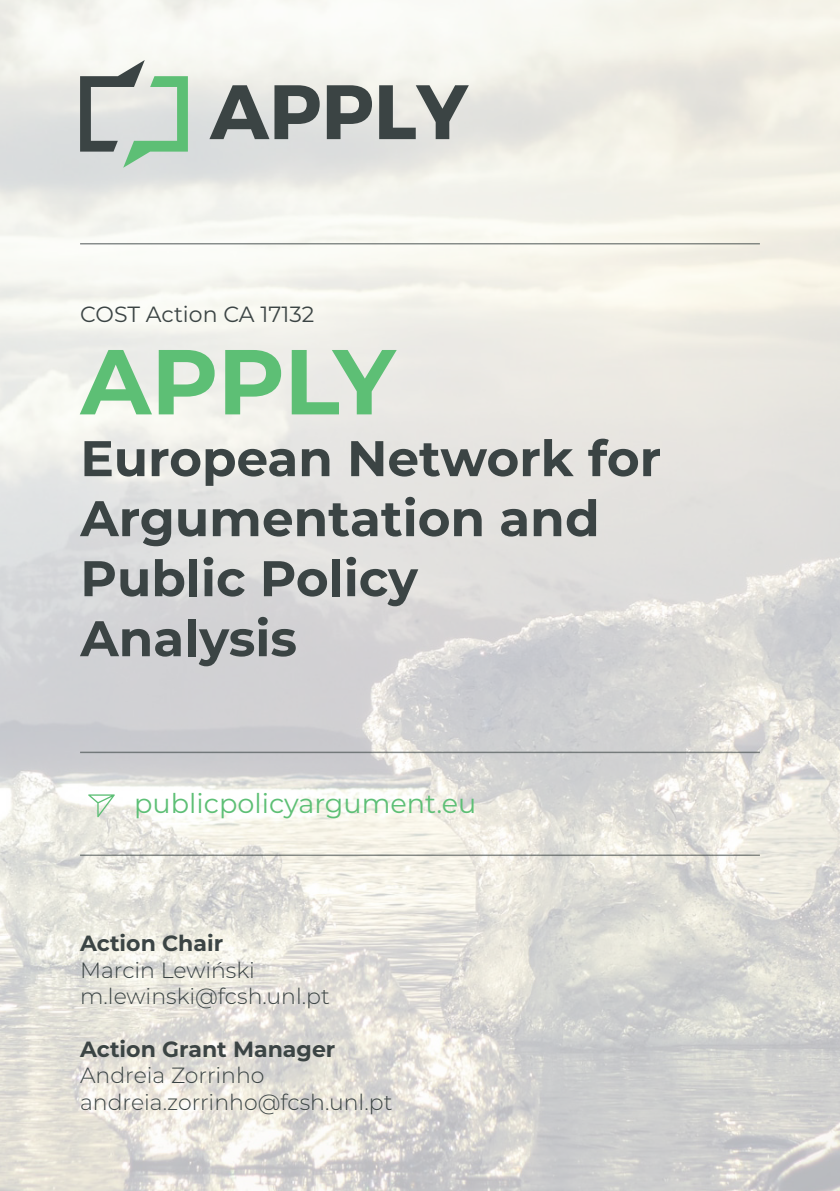
<style>
.page{position:relative;width:840px;height:1191px;background:#fff}
.page>*{position:absolute;margin:0;border:0;box-sizing:border-box;transform-origin:0 0}
.t1{font:700 92px "Montserrat";letter-spacing:-.01em;color:#5dbf75}
.t2{font:700 50px/60px "Montserrat";color:#3b4444}
.t3{font:27px "Montserrat";color:#5dbf75}
.t4{font:300 22px/26.4px "Montserrat";color:#3b4444}
.t5{font:700 22px "Montserrat";color:#3b4444}
.t6{font:22px "Montserrat";color:#3b4444}
</style>
<div class="page">
<img style="left:0;top:0;width:839px;height:1191px">
<svg style="left:80px;top:60px;width:108px;height:108px;background:#b6c7ba"></svg>
<svg style="left:209px;top:85px;width:110px;height:54px;background:#8b908f"></svg>
<svg style="left:326px;top:85px;width:46px;height:54px;background:#7d8381"></svg>
<svg style="left:379px;top:85px;width:89px;height:54px;background:#9b9e9c"></svg>
<hr style="left:80px;top:243px;width:679px;height:1px;background:#3b4444">
<hr style="left:80px;top:751px;width:679px;height:2px;background:#3b4444">
<hr style="left:80px;top:854px;width:679px;height:2px;background:#3b4444">
<svg style="left:88px;top:794px;width:27px;height:23px"></svg>
<p class="t6" style="left:80px;top:299px;width:235px">COST Action CA 17132</p>
<h1 class="t1" style="left:80px;top:315px;width:316px">APPLY</h1>
<h2 class="t2" style="left:80px;top:426px;width:582px">European Network for<br>Argumentation and<br>Public Policy<br>Analysis</h2>
<p class="t3" style="left:134px;top:784px;width:343px">publicpolicyargument.eu</p>
<p class="t5" style="left:80px;top:927px;width:144px">Action Chair</p>
<p class="t4" style="left:80px;top:956px;width:251px">Marcin Lewiński m.lewinski@fcsh.unl.pt</p>
<p class="t5" style="left:80px;top:1033px;width:257px">Action Grant Manager</p>
<p class="t4" style="left:80px;top:1061px;width:314px">Andreia Zorrinho andreia.zorrinho@fcsh.unl.pt</p>
</div>
